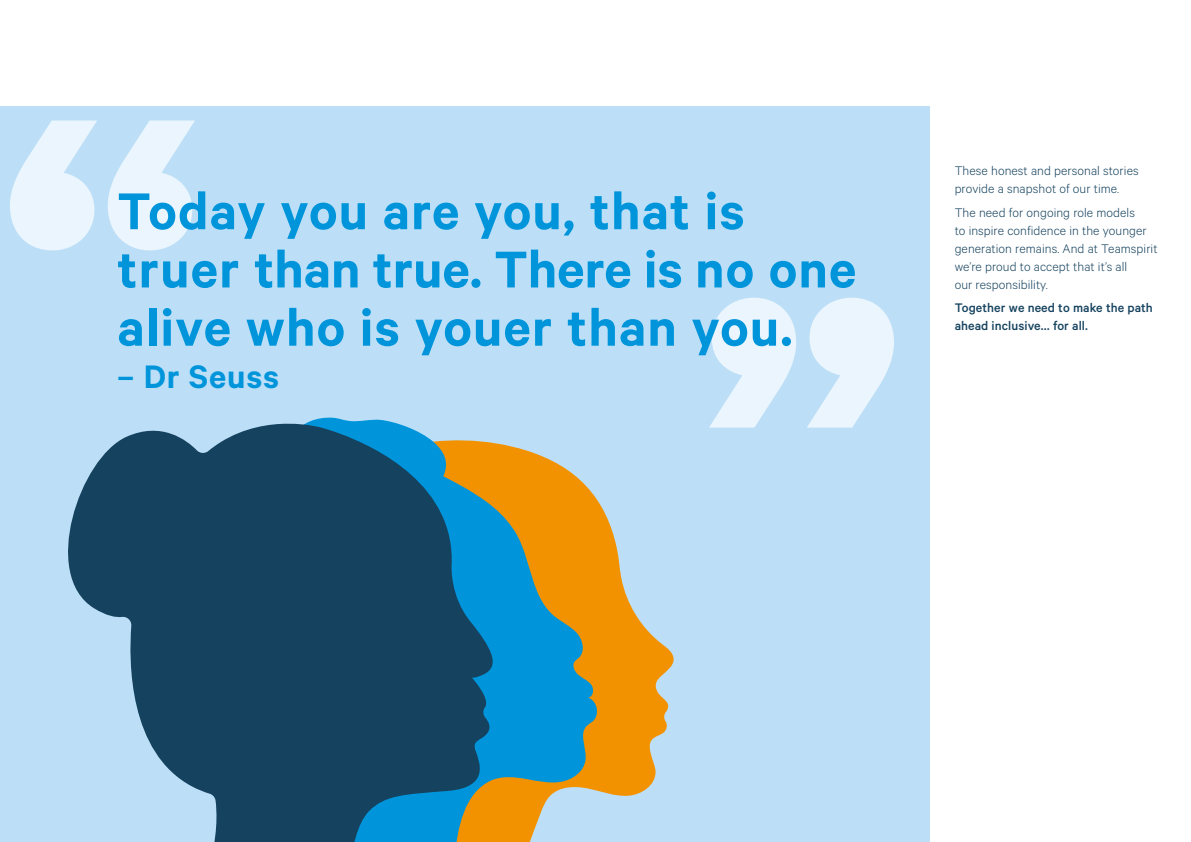
<style>
.page{position:relative;width:1191px;height:842px;background:#fff}
.page>*{position:absolute;margin:0;border:0;box-sizing:border-box;transform-origin:0 0}
.t1{font:600 58.2px/58.2px "Calibre";letter-spacing:.02em;color:#0095db}
.t2{font:600 36.6px "Calibre";letter-spacing:.02em;color:#0095db}
.t3{font:300 14px/18px "Calibre";letter-spacing:.005em;color:#15425e}
.t4{font:500 14px/18px "Calibre";letter-spacing:.005em;color:#15425e}
</style>
<div class="page">
<div style="left:0;top:106px;width:929px;height:736px;background:#bcdff7"></div>
<svg style="left:600px;top:504px;width:74px;height:292px;fill:#f39200"></svg>
<svg style="left:502px;top:444px;width:98px;height:398px;background:#889d7a"></svg>
<svg style="left:68px;top:417px;width:434px;height:425px;fill:#15425e"></svg>
<svg style="left:10px;top:120px;width:185px;height:130px"></svg>
<svg style="left:709px;top:298px;width:185px;height:130px"></svg>
<h1 class="t1" style="left:117px;top:180px;width:740px">Today you are you, that is truer than true. There is no one alive who is youer than you.</h1>
<h2 class="t2" style="left:117px;top:355px;width:163px">– Dr Seuss</h2>
<p class="t3" style="left:954px;top:161px;width:185px">These honest and personal stories provide a snapshot of our time.</p>
<p class="t3" style="left:954px;top:203px;width:204px">The need for ongoing role models<br>to inspire confidence in the younger generation remains. And at Teamspirit we’re proud to accept that it’s all<br>our responsibility.</p>
<p class="t4" style="left:954px;top:299px;width:200px">Together we need to make the path ahead inclusive… for all.</p>
</div>
